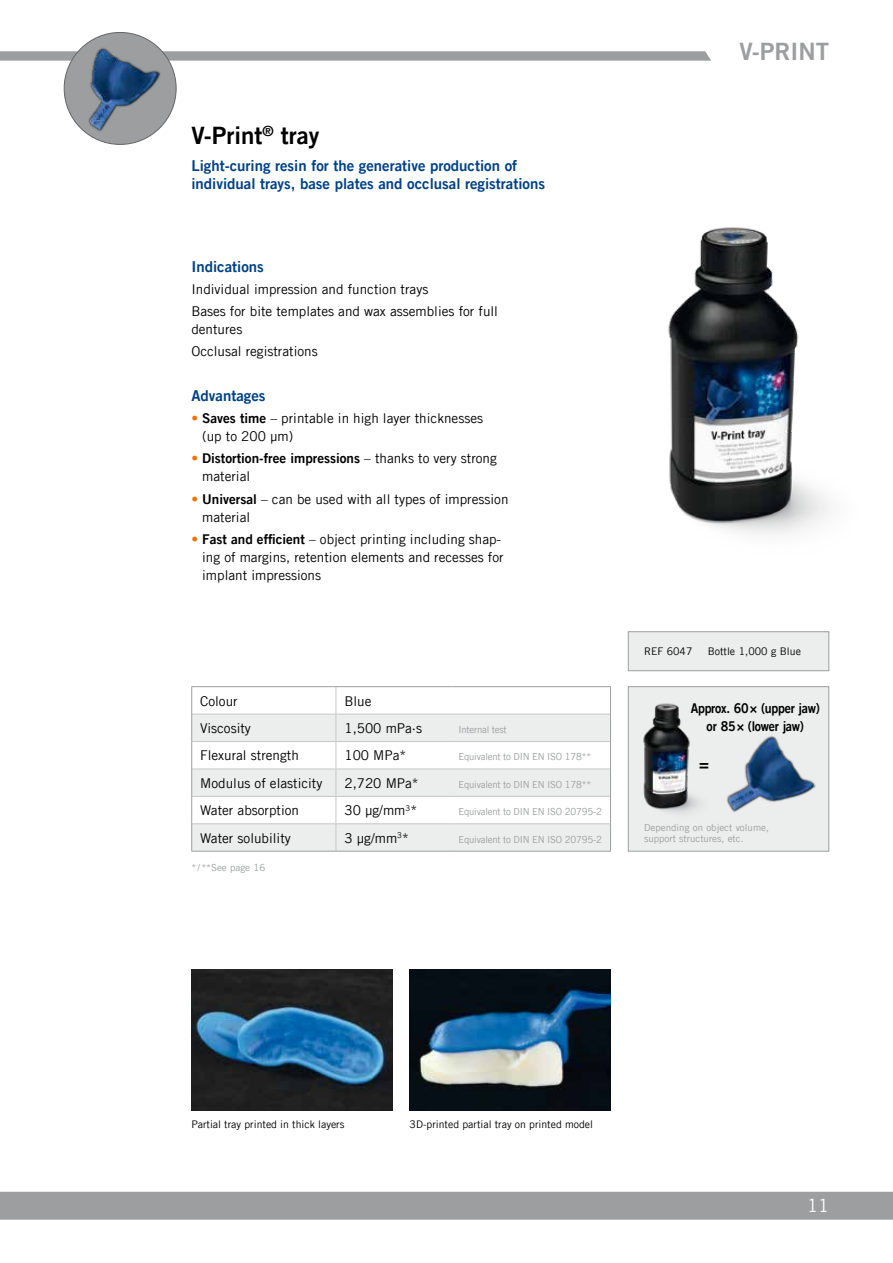
<style>
.page{position:relative;width:893px;height:1263px;background:#fff}
.page>*{position:absolute;margin:0;border:0;box-sizing:border-box;transform-origin:0 0}
.t1{font:24px "Trade Gothic LT Com Bd 2";color:#000}
.t2{font:24px "Trade Gothic LT Com Bd 2";color:#9c9e9f}
.t3{font:18px "Trade Gothic LT Com";color:#fff}
.t4{font:16.5px "Trade Gothic LT Com Bd 2";color:#000}
.t5{font:15px/18px "Trade Gothic LT Com Bd 2";color:#004185}
.t6{font:13.5px/18px "Trade Gothic LT Com";color:#000}
.t7{font:13.5px "Trade Gothic LT Com Bd 2";color:#000}
.t8{font:13.5px/18px "Trade Gothic LT Com Bd 2";letter-spacing:-.02em;color:#000;text-align:center;scale:.92 1}
.t9{font:10.5px "Trade Gothic LT Com";color:#000}
.t10{font:9.75px "Trade Gothic LT Com";letter-spacing:-.02em;color:#9c9e9f}
.t11{font:9.75px/11.7px "Trade Gothic LT Com";color:#9c9e9f}
.s1{color:#ec7404}
.s2{font-family:"Trade Gothic LT Com Bd 2"}
.s3{font-family:"Trade Gothic LT Com";color:#ec7404}
.s4{font-family:"Trade Gothic LT Com"}
</style>
<div class="page">
<div style="left:0;top:1192px;width:893px;height:27px;background:#9c9e9f"></div>
<svg style="left:0;top:51px;width:711px;height:10px"></svg>
<div style="left:628px;top:631px;width:201px;height:40px;background:#eceded;border:1px solid #9c9e9f"></div>
<div style="left:64px;top:32px;width:112px;height:112px;background:#9c9e9f;border-radius:50%"></div>
<div style="left:87px;top:47px;width:74px;height:85px;background:#9c9e9f"></div>
<img style="left:88px;top:47px;width:72px;height:84px">
<svg style="left:192px;top:687px;width:418px;height:27px"></svg>
<svg style="left:192px;top:715px;width:418px;height:136px;fill:#eceded"></svg>
<hr style="left:192px;top:714px;width:144px;height:1px;background:#c6c7c8">
<hr style="left:336px;top:714px;width:116px;height:1px;background:#c6c7c8">
<hr style="left:452px;top:714px;width:158px;height:1px;background:#c6c7c8">
<hr style="left:192px;top:741px;width:144px;height:1px;background:#c6c7c8">
<hr style="left:336px;top:741px;width:116px;height:1px;background:#c6c7c8">
<hr style="left:452px;top:741px;width:158px;height:1px;background:#c6c7c8">
<hr style="left:192px;top:768px;width:144px;height:1px;background:#c6c7c8">
<hr style="left:336px;top:768px;width:116px;height:1px;background:#c6c7c8">
<hr style="left:452px;top:768px;width:158px;height:1px;background:#c6c7c8">
<hr style="left:192px;top:796px;width:144px;height:1px;background:#c6c7c8">
<hr style="left:336px;top:796px;width:116px;height:1px;background:#c6c7c8">
<hr style="left:452px;top:796px;width:158px;height:1px;background:#c6c7c8">
<svg style="left:336px;top:687px;width:1px;height:164px"></svg>
<hr style="left:192px;top:823px;width:144px;height:1px;background:#c6c7c8">
<hr style="left:336px;top:823px;width:116px;height:1px;background:#c6c7c8">
<hr style="left:452px;top:823px;width:158px;height:1px;background:#c6c7c8">
<hr style="left:191px;top:686px;width:145px;height:1px;background:#9c9e9f">
<hr style="left:336px;top:686px;width:116px;height:1px;background:#9c9e9f">
<hr style="left:452px;top:686px;width:159px;height:1px;background:#9c9e9f">
<svg style="left:191px;top:687px;width:1px;height:164px"></svg>
<svg style="left:610px;top:687px;width:1px;height:164px"></svg>
<hr style="left:191px;top:851px;width:145px;height:1px;background:#9c9e9f">
<hr style="left:336px;top:851px;width:116px;height:1px;background:#9c9e9f">
<hr style="left:452px;top:851px;width:159px;height:1px;background:#9c9e9f">
<div style="left:628px;top:686px;width:201px;height:165px;background:#eceded;border:1px solid #9c9e9f"></div>
<svg style="left:827px;top:729px;width:1px;height:97px"></svg>
<img style="left:726px;top:735px;width:90px;height:77px">
<img style="left:668px;top:227px;width:162px;height:308px">
<img style="left:627px;top:686px;width:93px;height:155px">
<img style="left:191px;top:970px;width:202px;height:140px">
<img style="left:410px;top:970px;width:201px;height:140px">
<h1 class="t1" style="left:191px;top:121px;width:130px">V-Print<sup>®</sup> tray</h1>
<p class="t5" style="left:191px;top:156px;width:355px">Light-curing resin for the generative production of individual trays, base plates and occlusal registrations</p>
<p class="t5" style="left:191px;top:257px;width:74px">Indications</p>
<p class="t6" style="left:191px;top:278px;width:308px;line-height:22.2px">Individual impression and function trays<br>Bases for bite templates and wax assemblies for full</p>
<p class="t6" style="left:191px;top:318px;width:128px;line-height:22.2px">dentures<br>Occlusal registrations</p>
<p class="t5" style="left:191px;top:386px;width:76px">Advantages</p>
<p class="t6" style="left:202px;top:409px;width:282px;text-indent:-11px"><span class="s1">•</span> <span class="s2">Saves time</span> – printable in high layer thicknesses (up to 200 µm)</p>
<p class="t7" style="left:191px;top:450px;width:307px"><span class="s3">•</span> Distortion-free impressions <span class="s4">– thanks to very strong</span></p>
<p class="t6" style="left:202px;top:467px;width:49px">material</p>
<p class="t6" style="left:202px;top:490px;width:308px;text-indent:-11px"><span class="s1">•</span> <span class="s2">Universal</span> – can be used with all types of impression material</p>
<p class="t6" style="left:202px;top:530px;width:303px;text-indent:-11px"><span class="s1">•</span> <span class="s2">Fast and efficient</span> – object printing including shap&shy;ing of margins, retention elements and recesses for implant impressions</p>
<p class="t6" style="left:200px;top:692px;width:39px">Colour</p>
<p class="t6" style="left:344px;top:692px;width:29px">Blue</p>
<p class="t6" style="left:200px;top:719px;width:52px">Viscosity</p>
<p class="t6" style="left:344px;top:719px;width:79px">1,500 mPa∙s</p>
<p class="t10" style="left:458px;top:724px;width:50px">Internal test</p>
<p class="t6" style="left:200px;top:746px;width:100px">Flexural strength</p>
<p class="t6" style="left:344px;top:746px;width:63px">100 MPa*</p>
<p class="t10" style="left:458px;top:751px;width:134px">Equivalent to DIN EN ISO 178**</p>
<p class="t6" style="left:200px;top:774px;width:124px">Modulus of elasticity</p>
<p class="t6" style="left:344px;top:774px;width:76px">2,720 MPa*</p>
<p class="t10" style="left:458px;top:778px;width:134px">Equivalent to DIN EN ISO 178**</p>
<p class="t6" style="left:200px;top:801px;width:100px">Water absorption</p>
<p class="t6" style="left:344px;top:801px;width:74px">30 μg/mm<sup>3</sup>*</p>
<p class="t10" style="left:458px;top:806px;width:145px">Equivalent to DIN EN ISO 20795-2</p>
<p class="t6" style="left:200px;top:829px;width:92px">Water solubility</p>
<p class="t6" style="left:344px;top:829px;width:66px">3 μg/mm<sup>3</sup>*</p>
<p class="t10" style="left:458px;top:833px;width:145px">Equivalent to DIN EN ISO 20795-2</p>
<p class="t11" style="left:191px;top:862px;width:75px">*/ **See page 16</p>
<h1 class="t2" style="left:739px;top:37px;width:91px">V-PRINT</h1>
<p class="t9" style="left:644px;top:645px;width:50px">REF 6047</p>
<p class="t9" style="left:708px;top:645px;width:95px">Bottle 1,000 g Blue</p>
<p class="t8" style="left:691px;top:698px;width:142px">Approx. 60× (upper jaw) or 85× (lower jaw)</p>
<p class="t4" style="left:699px;top:754px;width:11px">=</p>
<p class="t11" style="left:644px;top:821px;width:126px">Depending on object volume, support structures, etc.</p>
<p class="t9" style="left:191px;top:1118px;width:155px">Partial tray printed in thick layers</p>
<p class="t9" style="left:410px;top:1118px;width:185px">3D-printed partial tray on printed model</p>
<h2 class="t3" style="left:807px;top:1195px;width:23px">11</h2>
</div>
